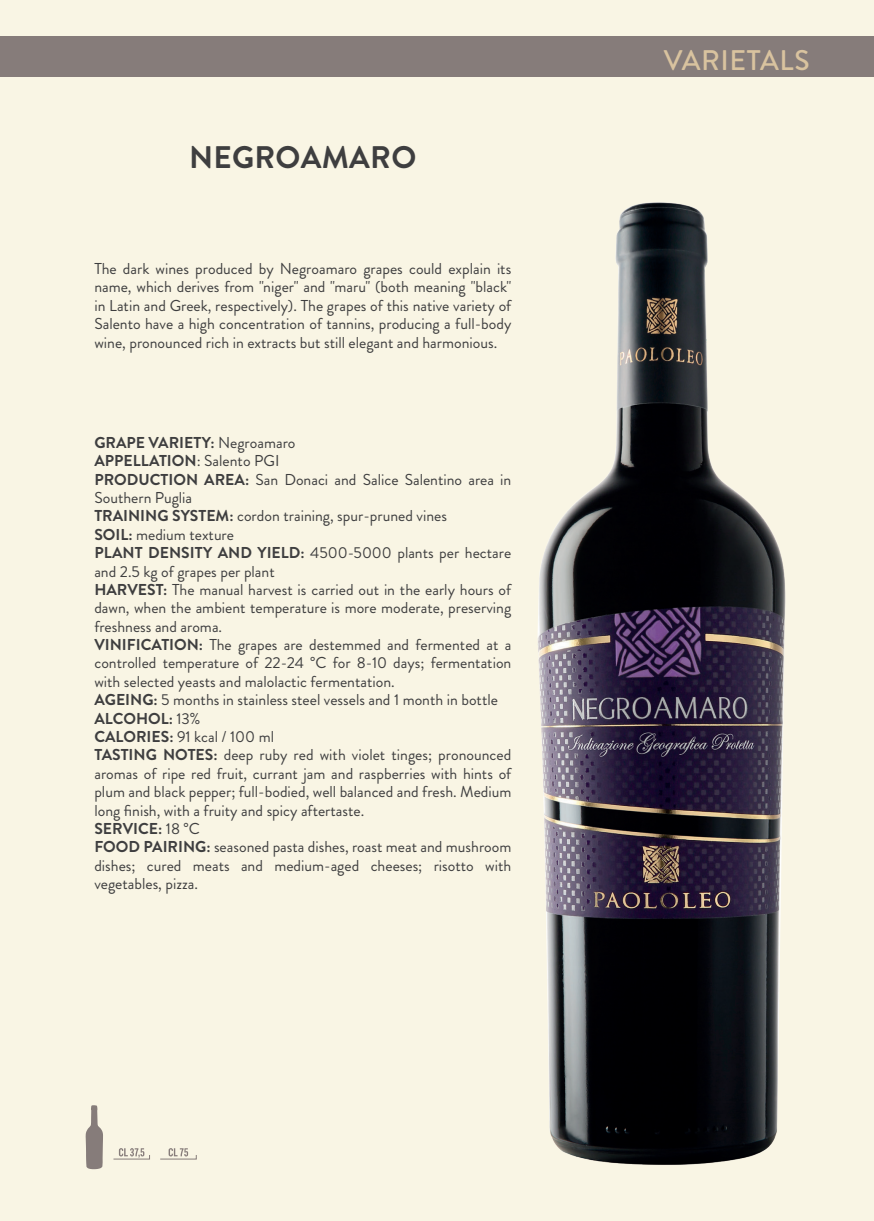
<style>
.page{position:relative;width:874px;height:1221px;background:#fff}
.page>*{position:absolute;margin:0;border:0;box-sizing:border-box;transform-origin:0 0}
.t1{font:700 31.15px "Brandon Grotesque";letter-spacing:.01em;color:#3e3e3f}
.t2{font:500 28.35px "Brandon Grotesque";letter-spacing:.02em;color:#d9c39f}
.t3{font:15.75px/18.4px "Brandon Grotesque";color:#3e3e3f;text-align:justify}
.s1{font-weight:700}
</style>
<div class="page">
<div style="left:15px;top:0;width:858px;height:1220px;background:#f9f5e4"></div>
<div style="left:0;top:0;width:15px;height:1220px;background:#f9f5e4"></div>
<div style="left:0;top:36px;width:15px;height:40px;background:#867c7a"></div>
<div style="left:15px;top:36px;width:858px;height:40px;background:#867c7a"></div>
<img style="left:537px;top:202px;width:249px;height:963px">
<svg style="left:86px;top:1105px;width:17px;height:64px"></svg>
<svg style="left:160px;top:1148px;width:37px;height:11px"></svg>
<svg style="left:113px;top:1148px;width:37px;height:11px"></svg>
<h1 class="t1" style="left:189px;top:136px;width:229px">NEGROAMARO</h1>
<p class="t3" style="left:94px;top:260px;width:418px">The dark wines produced by Negroamaro grapes could explain its name, which derives from "niger" and "maru" (both meaning "black" in Latin and Greek, respectively). The grapes of this native variety of Salento have a high concentration of tannins, producing a full-body wine, pronounced rich in extracts but still elegant and harmonious.</p>
<p class="t3" style="left:94px;top:433px;width:418px;text-align:left"><span class="s1">GRAPE VARIETY:</span> Negroamaro<br><span class="s1">APPELLATION</span>: Salento PGI<br><span class="s1">PRODUCTION AREA:</span> San Donaci and Salice Salentino area in Southern Puglia<br><span class="s1">TRAINING SYSTEM:</span> cordon training, spur-pruned vines<br><span class="s1">SOIL:</span> medium texture<br><span class="s1">PLANT DENSITY AND YIELD:</span> 4500-5000 plants per hectare and 2.5 kg of grapes per plant<br><span class="s1">HARVEST:</span> The manual harvest is carried out in the early hours of dawn, when the ambient temperature is more moderate, preserving freshness and aroma.<br><span class="s1">VINIFICATION:</span> The grapes are destemmed and fermented at a controlled temperature of 22-24 °C for 8-10 days; fermentation with selected yeasts and malolactic fermentation.<br><span class="s1">AGEING:</span> 5 months in stainless steel vessels and 1 month in bottle <span class="s1">ALCOHOL:</span> 13%<br><span class="s1">CALORIES:</span> 91 kcal / 100 ml<br><span class="s1">TASTING NOTES:</span> deep ruby red with violet tinges; pronounced aromas of ripe red fruit, currant jam and raspberries with hints of plum and black pepper; full-bodied, well balanced and fresh. Medium long finish, with a fruity and spicy aftertaste.<br><span class="s1">SERVICE:</span> 18 °C<br><span class="s1">FOOD PAIRING:</span> seasoned pasta dishes, roast meat and mushroom dishes; cured meats and medium-aged cheeses; risotto with vegetables, pizza.</p>
<h2 class="t2" style="left:663px;top:41px;width:147px">VARIETALS</h2>
</div>
